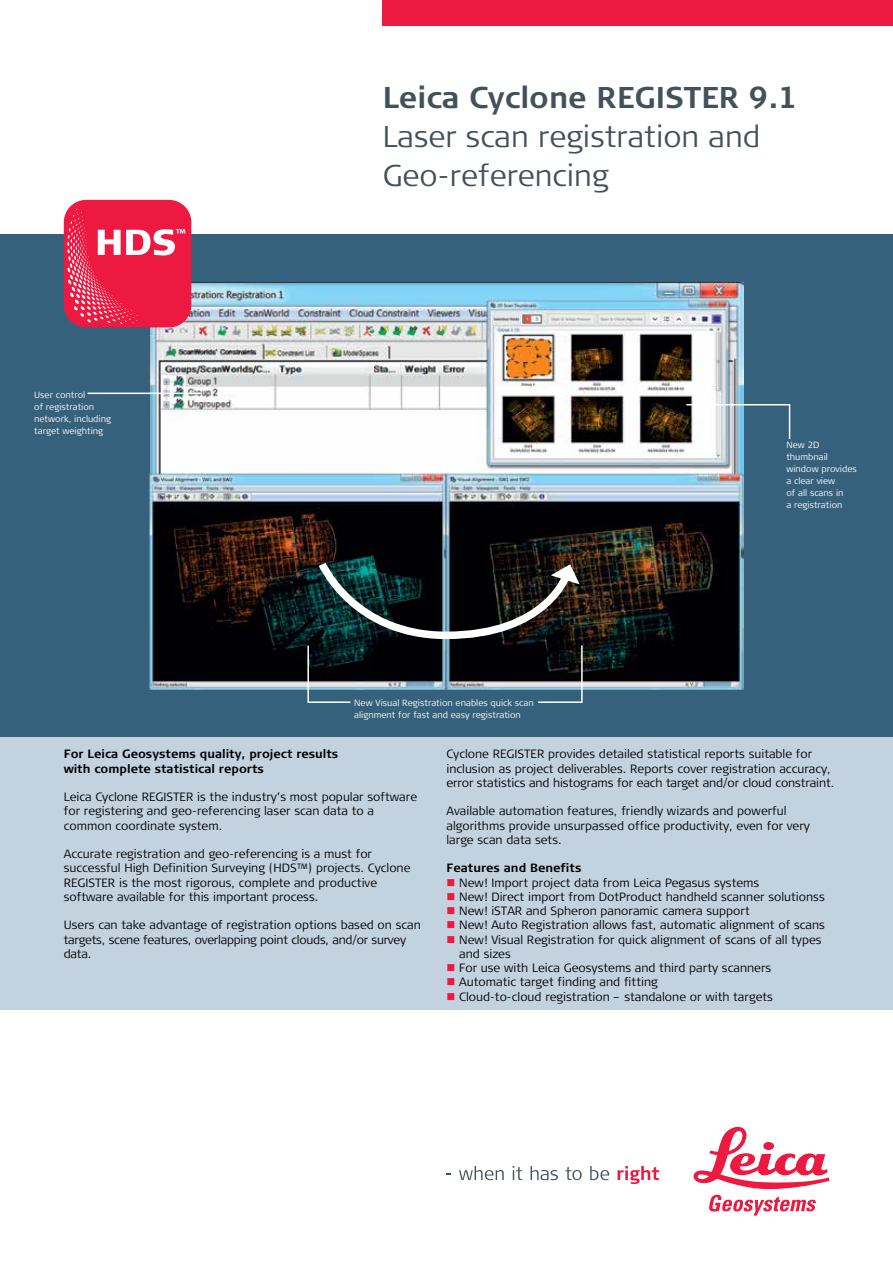
<style>
.page{position:relative;width:893px;height:1263px;background:#fff}
.page>*{position:absolute;margin:0;border:0;box-sizing:border-box;transform-origin:0 0}
.t1{font:300 30px/39px "Signa Column";color:#43525a}
.t2{font:700 30px "Signa Column";color:#43525a}
.t3{font:300 12px/14.2px "Signa Column";color:#000}
.t4{font:300 12px/14.2px "Signa Column";letter-spacing:-.02em;color:#000}
.t5{font:700 12px/14.2px "Signa Column";color:#000}
.t6{font:300 9px/12px "Signa Column";color:#fff}
.s1{color:#ed1941}
</style>
<div class="page">
<div style="left:383px;top:0;width:510px;height:26px;background:#ed1941"></div>
<svg style="left:459px;top:1166px;width:45px;height:14px"></svg>
<svg style="left:513px;top:1166px;width:9px;height:14px"></svg>
<svg style="left:531px;top:1166px;width:27px;height:14px"></svg>
<svg style="left:565px;top:1167px;width:17px;height:13px"></svg>
<svg style="left:590px;top:1166px;width:19px;height:14px"></svg>
<svg style="left:618px;top:1166px;width:41px;height:18px"></svg>
<svg style="left:693px;top:1127px;width:136px;height:62px"></svg>
<svg style="left:709px;top:1195px;width:107px;height:20px"></svg>
<div style="left:0;top:624px;width:893px;height:386px;background:#c3d2df"></div>
<div style="left:0;top:234px;width:893px;height:502px;background:#35617d"></div>
<img style="left:150px;top:283px;width:593px;height:407px">
<hr style="left:88px;top:393px;width:113px;height:1px;background:#fff">
<svg style="left:685px;top:403px;width:106px;height:38px"></svg>
<svg style="left:307px;top:557px;width:276px;height:146px;background:#28363a"></svg>
<div style="left:64px;top:200px;width:127px;height:127px;background:#ed1941;border-radius:22px"></div>
<svg style="left:67px;top:209px;width:118px;height:115px"></svg>
<p class="t6" style="left:34px;top:389px;width:78px">User control<br>of registration network, including target weighting</p>
<h1 class="t2" style="left:383px;top:78px;width:416px">Leica Cyclone REGISTER 9.1</h1>
<h1 class="t1" style="left:383px;top:117px;width:379px">Laser scan registration and<br>Geo-referencing</h1>
<p class="t6" style="left:354px;top:697px;width:181px">New Visual Registration enables quick scan alignment for fast and easy registration</p>
<p class="t6" style="left:786px;top:439px;width:72px">New 2D thumbnail window provides a clear view<br>of all scans in<br>a registration</p>
<p class="t5" style="left:64px;top:747px;width:276px">For Leica Geosystems quality, project results with complete statistical reports</p>
<p class="t3" style="left:64px;top:790px;width:355px">Leica Cyclone REGISTER is the industry’s most popular software for registering and geo-referencing laser scan data to a common coordinate system.</p>
<p class="t3" style="left:64px;top:847px;width:348px">Accurate registration and geo-referencing is a must for successful High Definition Surveying (HDS™) projects. Cyclone REGISTER is the most rigorous, complete and productive software available for this important process.</p>
<p class="t4" style="left:64px;top:918px;width:359px">Users can take advantage of registration options based on scan targets, scene features, overlapping point clouds, and/or survey data.</p>
<p class="t3" style="left:446px;top:747px;width:389px">Cyclone REGISTER provides detailed statistical reports suitable for inclusion as project deliverables. Reports cover registration accuracy, error statistics and histograms for each target and/or cloud constraint.</p>
<p class="t3" style="left:446px;top:804px;width:365px">Available automation features, friendly wizards and powerful algorithms provide unsurpassed office productivity, even for very large scan data sets.</p>
<p class="t5" style="left:446px;top:861px;width:136px">Features and Benefits</p>
<p class="t3" style="left:446px;top:876px;width:314px"><span class="s1">■</span> New! Import project data from Leica Pegasus systems</p>
<p class="t3" style="left:446px;top:890px;width:380px"><span class="s1">■</span> New! Direct import from DotProduct handheld scanner solutionss</p>
<p class="t3" style="left:446px;top:904px;width:305px"><span class="s1">■</span> New! iSTAR and Spheron panoramic camera support</p>
<p class="t3" style="left:446px;top:918px;width:380px"><span class="s1">■</span> New! Auto Registration allows fast, automatic alignment of scans</p>
<p class="t3" style="left:459px;top:933px;width:364px;text-indent:-13px"><span class="s1">■</span> New! Visual Registration for quick alignment of scans of all types and sizes</p>
<p class="t3" style="left:446px;top:961px;width:326px"><span class="s1">■</span> For use with Leica Geosystems and third party scanners</p>
<p class="t3" style="left:446px;top:975px;width:213px"><span class="s1">■</span> Automatic target finding and fitting</p>
<p class="t3" style="left:446px;top:990px;width:328px"><span class="s1">■</span> Cloud-to-cloud registration – standalone or with targets</p>
</div>
